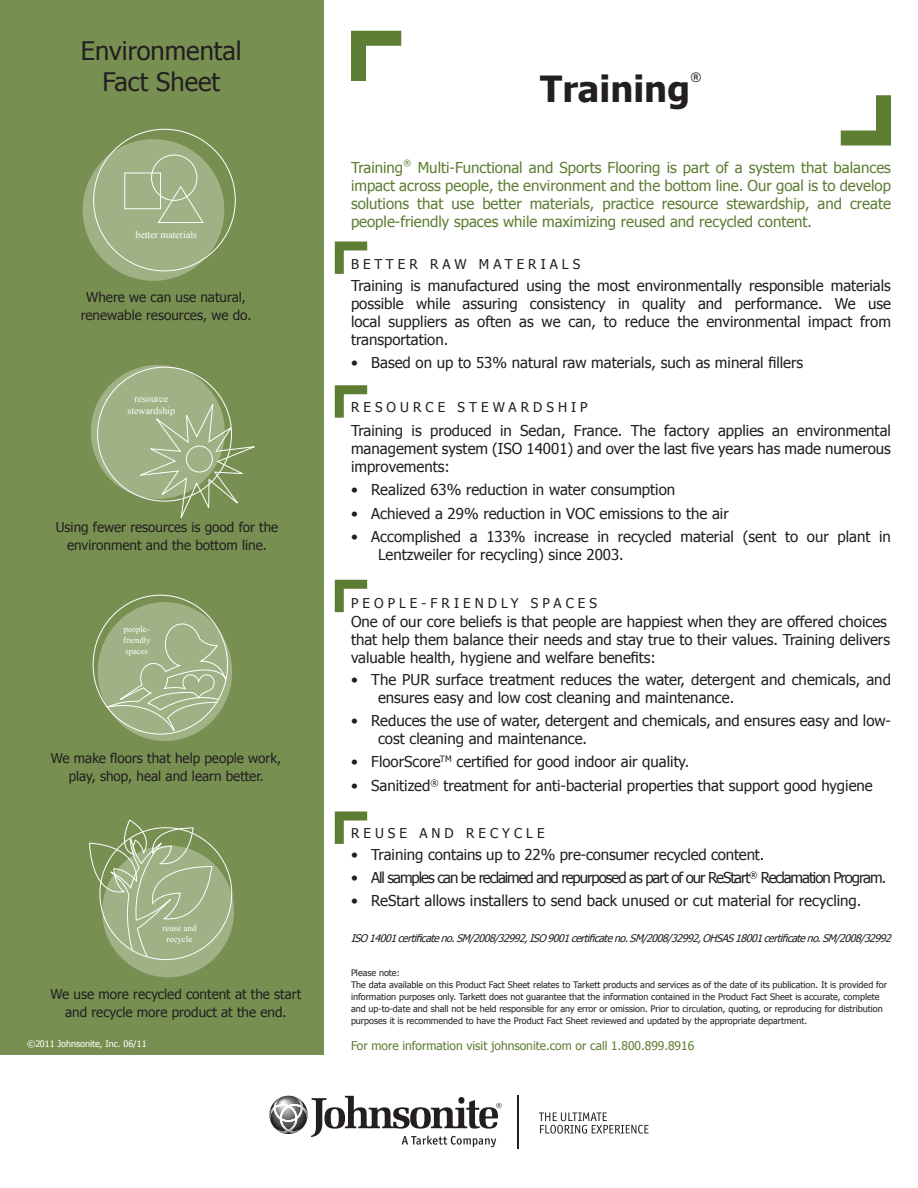
<style>
.page{position:relative;width:918px;height:1188px;background:#fff}
.page>*{position:absolute;margin:0;border:0;box-sizing:border-box;transform-origin:0 0}
.Subhead{font:700 36px "Tahoma";color:#231f20}
.t1{font:25.5px/30.6px "Tahoma";color:#231f20;text-align:center}
.Body_Copy{font:15px/18px "Tahoma";color:#231f20}
.Body_Copy-2{font:15px/18px "Tahoma";color:#5d7d33;text-align:justify}
.Subhead-2{font:15px/18px "Tahoma";color:#231f20}
.Body_Copy-3{font:15px "Tahoma";letter-spacing:-.07em;color:#231f20}
.body_copy_brand_and{font:13.5px/18px "Tahoma";color:#231f20;text-align:center}
.Subhead-3{font:13.5px "Tahoma";letter-spacing:.3em;color:#231f20}
.Body_Copy-4{font:13.5px "Tahoma";letter-spacing:.3em;color:#231f20}
.t2{font:12px "Tahoma";color:#5d7d33}
.Body_Copy-5{font:italic 10.5px "Tahoma";color:#231f20}
._8pt_CAPS_subhead_ce{font:9.9px/12.5px "Times New Roman";color:#fff;text-align:center}
.Body_Copy-6{font:9px/12px "Tahoma";color:#231f20}
.t3{font:9px "Tahoma";color:#fff}
._8pt_CAPS_subhead_ce-2{font:9px/11.2px "Times New Roman";color:#fff;text-align:center}
._8pt_CAPS_subhead_ce-3{font:8.85px/11.1px "Times New Roman";color:#fff;text-align:justify}
</style>
<div class="page">
<svg style="left:351px;top:30px;width:51px;height:51px"></svg>
<svg style="left:840px;top:95px;width:51px;height:51px"></svg>
<svg style="left:334px;top:811px;width:34px;height:33px"></svg>
<svg style="left:334px;top:579px;width:34px;height:34px"></svg>
<svg style="left:334px;top:385px;width:34px;height:33px"></svg>
<svg style="left:334px;top:241px;width:34px;height:33px"></svg>
<div style="left:0;top:0;width:324px;height:1055px;background:#779052"></div>
<div style="left:102px;top:845px;width:132px;height:132px;background:#9fb185;border-radius:50%"></div>
<svg style="left:89px;top:820px;width:123px;height:140px"></svg>
<div style="left:98px;top:602px;width:134px;height:139px;background:#9fb185;border-radius:50%"></div>
<svg style="left:107px;top:623px;width:121px;height:108px"></svg>
<div style="left:91px;top:365px;width:134px;height:134px;background:#9fb185;border-radius:50%"></div>
<svg style="left:136px;top:401px;width:119px;height:117px"></svg>
<div style="left:186px;top:446px;width:27px;height:26px;border:1px solid #fff;border-radius:50%"></div>
<div style="left:83px;top:139px;width:141px;height:142px;background:#9fb185;border-radius:50%"></div>
<div style="left:151px;top:155px;width:46px;height:46px;border:1px solid #fff;border-radius:50%"></div>
<div style="left:124px;top:173px;width:37px;height:36px;border:1px solid #fff"></div>
<svg style="left:157px;top:186px;width:47px;height:37px"></svg>
<hr style="left:518px;top:1095px;width:1px;height:54px;background:#231f20">
<svg style="left:539px;top:1113px;width:110px;height:21px"></svg>
<svg style="left:269px;top:1096px;width:233px;height:51px"></svg>
<p class="t1" style="left:81px;top:35px;width:162px">Environmental<br>Fact Sheet</p>
<p class="_8pt_CAPS_subhead_ce" style="left:135px;top:228px;width:63px">better materials</p>
<p class="body_copy_brand_and" style="left:81px;top:288px;width:172px">Where we can use natural, renewable resources, we do.</p>
<p class="_8pt_CAPS_subhead_ce" style="left:128px;top:392px;width:49px">resource stewardship</p>
<p class="body_copy_brand_and" style="left:56px;top:517px;width:224px">Using fewer resources is good for the environment and the bottom line.</p>
<p class="_8pt_CAPS_subhead_ce-3" style="left:123px;top:623px;width:29px">people&shy;friendly spaces</p>
<p class="body_copy_brand_and" style="left:51px;top:748px;width:232px">We make floors that help people work, play, shop, heal and learn better.</p>
<p class="_8pt_CAPS_subhead_ce-2" style="left:162px;top:922px;width:36px">reuse and recycle</p>
<p class="body_copy_brand_and" style="left:51px;top:984px;width:252px">We use more recycled content at the start and recycle more product at the end.</p>
<p class="Subhead" style="left:540px;top:66px;width:163px">Training<sup>®</sup></p>
<p class="Body_Copy-2" style="left:351px;top:158px;width:542px">Training<sup>®</sup> Multi-Functional and Sports Flooring is part of a system that balances impact across people, the environment and the bottom line. Our goal is to develop solutions that use better materials, practice resource stewardship, and create people-friendly spaces while maximizing reused and recycled content.</p>
<p class="Subhead-3" style="left:351px;top:256px;width:231px">BETTER RAW MATERIALS</p>
<p class="Body_Copy" style="left:351px;top:276px;width:541px;text-align:justify">Training is manufactured using the most environmentally responsible materials possible while assuring consistency in quality and performance. We use local suppliers as often as we can, to reduce the environmental impact from transportation.</p>
<p class="Body_Copy" style="left:351px;top:353px;width:454px">• Based on up to 53% natural raw materials, such as mineral fillers</p>
<p class="Body_Copy-4" style="left:351px;top:399px;width:238px">RESOURCE STEWARDSHIP</p>
<p class="Body_Copy" style="left:351px;top:421px;width:541px;text-align:justify">Training is produced in Sedan, France. The factory applies an environmental management system (ISO 14001) and over the last five years has made numerous improvements:</p>
<p class="Body_Copy" style="left:351px;top:480px;width:326px">• Realized 63% reduction in water consumption</p>
<p class="Body_Copy" style="left:351px;top:504px;width:379px">• Achieved a 29% reduction in VOC emissions to the air</p>
<p class="Body_Copy" style="left:378px;top:527px;width:514px;text-indent:-27px">• Accomplished a 133% increase in recycled material (sent to our plant in<br>Lentzweiler for recycling) since 2003.</p>
<p class="Subhead-3" style="left:351px;top:594px;width:248px">PEOPLE-FRIENDLY SPACES</p>
<p class="Subhead-2" style="left:351px;top:612px;width:541px">One of our core beliefs is that people are happiest when they are offered choices that help them balance their needs and stay true to their values. Training delivers valuable health, hygiene and welfare benefits:</p>
<p class="Body_Copy" style="left:378px;top:670px;width:514px;text-indent:-27px">• The PUR surface treatment reduces the water, detergent and chemicals, and ensures easy and low cost cleaning and maintenance.</p>
<p class="Body_Copy" style="left:378px;top:711px;width:514px;text-indent:-27px">• Reduces the use of water, detergent and chemicals, and ensures easy and low&shy;cost cleaning and maintenance.</p>
<p class="Body_Copy" style="left:351px;top:752px;width:340px">• FloorScore<sup>TM</sup> certified for good indoor air quality.</p>
<p class="Body_Copy" style="left:351px;top:776px;width:523px">• Sanitized<sup>®</sup> treatment for anti-bacterial properties that support good hygiene</p>
<p class="Subhead-3" style="left:351px;top:825px;width:195px">REUSE AND RECYCLE</p>
<p class="Body_Copy" style="left:351px;top:845px;width:415px">• Training contains up to 22% pre-consumer recycled content.</p>
<p class="Body_Copy-3" style="left:351px;top:868px;width:537px">• All samples can be reclaimed and repurposed as part of our ReStart<sup>®</sup> Reclamation Program.</p>
<p class="Body_Copy" style="left:351px;top:892px;width:512px">• ReStart allows installers to send back unused or cut material for recycling.</p>
<p class="Body_Copy-5" style="left:351px;top:932px;width:545px">ISO 14001 certificate no. SM/2008/32992, ISO 9001 certificate no. SM/2008/32992, OHSAS 18001 certificate no. SM/2008/32992</p>
<p class="Body_Copy-6" style="left:351px;top:966px;width:538px">Please note:<br>The data available on this Product Fact Sheet relates to Tarkett products and services as of the date of its publication. It is provided for information purposes only. Tarkett does not guarantee that the information contained in the Product Fact Sheet is accurate, complete and up-to-date and shall not be held responsible for any error or omission. Prior to circulation, quoting, or reproducing for distribution purposes it is recommended to have the Product Fact Sheet reviewed and updated by the appropriate department.</p>
<p class="t3" style="left:27px;top:1038px;width:121px">©2011 Johnsonite, Inc. 06/11</p>
<p class="t2" style="left:351px;top:1038px;width:345px">For more information visit johnsonite.com or call 1.800.899.8916</p>
</div>
